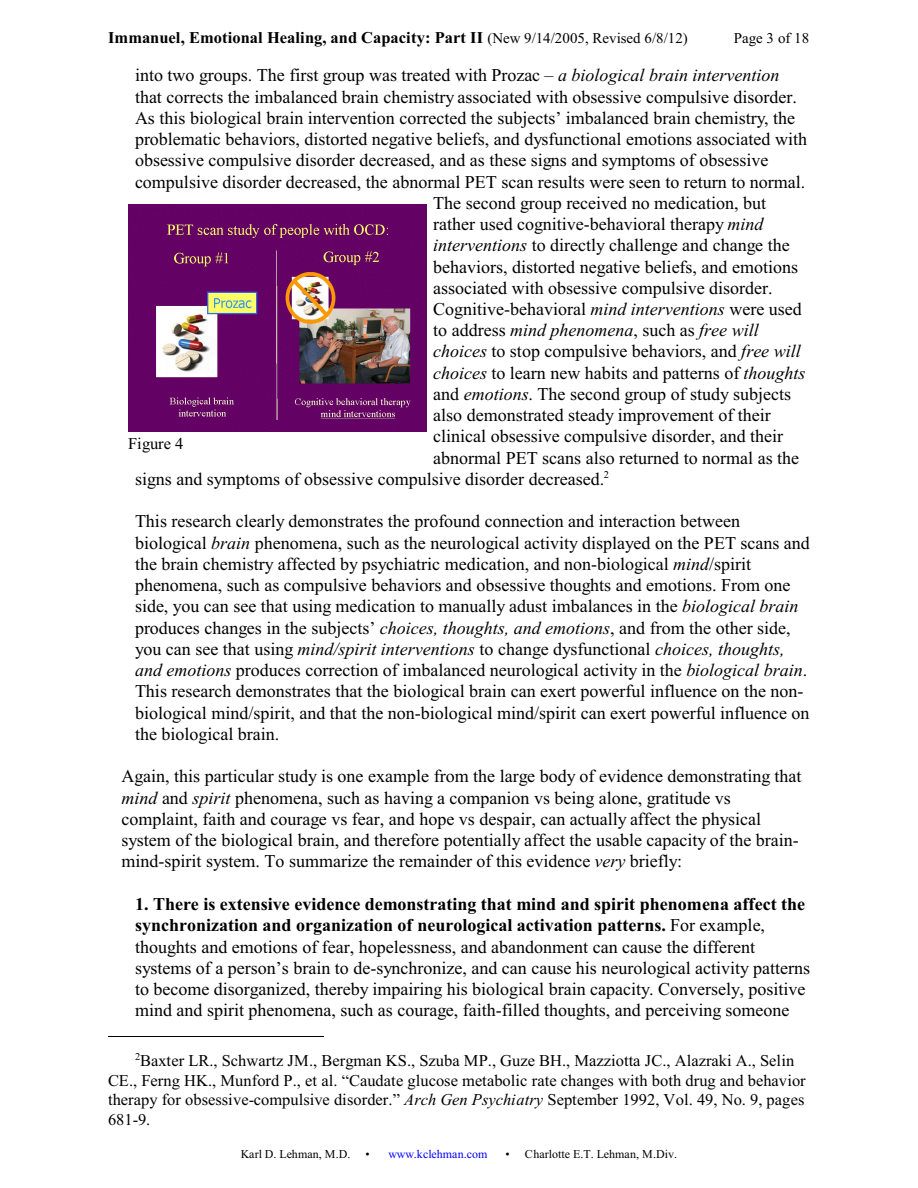
<style>
.page{position:relative;width:918px;height:1188px;background:#fff}
.page>*{position:absolute;margin:0;border:0;box-sizing:border-box;transform-origin:0 0}
.t1{font:18px/21.3px "Times New Roman";color:#000}
.t2{font:italic 18px "Times New Roman";color:#000}
.t3{font:16.5px/19.5px "Times New Roman";color:#000}
.t4{font:700 16.5px "Times New Roman";color:#000}
.t5{font:15px "Times New Roman";color:#000}
.t6{font:12px "Times New Roman";color:#000}
.t7{font:12px "Times New Roman";color:#00f}
.s1{font-weight:400;font-size:15px}
.s2{font-style:italic}
.s3{font-style:normal}
.s4{font-weight:700}
.s5{color:#000}
</style>
<div class="page">
<img style="left:128px;top:205px;width:299px;height:227px">
<hr style="left:108px;top:1037px;width:216px;height:1px;background:#000">
<p class="t4" style="left:108px;top:32px;width:581px">Immanuel, Emotional Healing, and Capacity: Part II <span class="s1">(New 9/14/2005, Revised 6/8/12)</span></p>
<p class="t5" style="left:734px;top:32px;width:77px">Page 3 of 18</p>
<p class="t1" style="left:135px;top:66px;width:646px">into two groups. The first group was treated with Prozac – <span class="s2">a biological brain intervention</span></p>
<p class="t1" style="left:135px;top:88px;width:664px">that corrects the imbalanced brain chemistry associated with obsessive compulsive disorder.</p>
<p class="t1" style="left:135px;top:109px;width:662px">As this biological brain intervention corrected the subjects’ imbalanced brain chemistry, the</p>
<p class="t1" style="left:135px;top:130px;width:674px">problematic behaviors, distorted negative beliefs, and dysfunctional emotions associated with</p>
<p class="t1" style="left:135px;top:151px;width:635px">obsessive compulsive disorder decreased, and as these signs and symptoms of obsessive</p>
<p class="t1" style="left:135px;top:173px;width:672px">compulsive disorder decreased, the abnormal PET scan results were seen to return to normal.</p>
<p class="t1" style="left:433px;top:194px;width:335px">The second group received no medication, but</p>
<p class="t1" style="left:433px;top:215px;width:332px">rather used cognitive-behavioral therapy <span class="s2">mind</span></p>
<p class="t1" style="left:433px;top:236px;width:358px"><span class="s2">interventions</span> to directly challenge and change the</p>
<p class="t1" style="left:433px;top:258px;width:366px">behaviors, distorted negative beliefs, and emotions</p>
<p class="t1" style="left:433px;top:279px;width:341px">associated with obsessive compulsive disorder.</p>
<p class="t1" style="left:433px;top:300px;width:370px">Cognitive-behavioral <span class="s2">mind interventions</span> were used</p>
<p class="t2" style="left:433px;top:324px;width:327px"><span class="s3">to address</span> mind phenomena<span class="s3">, such as</span> free will</p>
<p class="t1" style="left:433px;top:343px;width:369px"><span class="s2">choices</span> to stop compulsive behaviors, and <span class="s2">free will</span></p>
<p class="t1" style="left:433px;top:364px;width:374px"><span class="s2">choices</span> to learn new habits and patterns of <span class="s2">thoughts</span></p>
<p class="t1" style="left:433px;top:385px;width:359px">and <span class="s2">emotions</span>. The second group of study subjects</p>
<p class="t1" style="left:433px;top:406px;width:339px">also demonstrated steady improvement of their</p>
<p class="t1" style="left:433px;top:427px;width:351px">clinical obsessive compulsive disorder, and their</p>
<p class="t1" style="left:433px;top:449px;width:367px">abnormal PET scans also returned to normal as the</p>
<p class="t1" style="left:135px;top:470px;width:475px">signs and symptoms of obsessive compulsive disorder decreased.<sup>2</sup></p>
<p class="t1" style="left:135px;top:512px;width:676px">This research clearly demonstrates the profound connection and interaction between biological <span class="s2">brain</span> phenomena, such as the neurological activity displayed on the PET scans and the brain chemistry affected by psychiatric medication, and non-biological <span class="s2">mind</span>/spirit phenomena, such as compulsive behaviors and obsessive thoughts and emotions. From one side, you can see that using medication to manually adust imbalances in the <span class="s2">biological brain </span>produces changes in the subjects’ <span class="s2">choices, thoughts, and emotions</span>, and from the other side, you can see that using <span class="s2">mind/spirit interventions</span> to change dysfunctional <span class="s2">choices, thoughts, and emotions</span> produces correction of imbalanced neurological activity in the <span class="s2">biological brain</span>.<br>This research demonstrates that the biological brain can exert powerful influence on the non&shy;biological mind/spirit, and that the non-biological mind/spirit can exert powerful influence on the biological brain.</p>
<p class="t1" style="left:122px;top:767px;width:682px">Again, this particular study is one example from the large body of evidence demonstrating that <span class="s2">mind</span> and <span class="s2">spirit</span> phenomena, such as having a companion vs being alone, gratitude vs complaint, faith and courage vs fear, and hope vs despair, can actually affect the physical system of the biological brain, and therefore potentially affect the usable capacity of the brain&shy;mind-spirit system. To summarize the remainder of this evidence <span class="s2">very</span> briefly:</p>
<p class="t1" style="left:135px;top:895px;width:677px"><span class="s4">1. There is extensive evidence demonstrating that mind and spirit phenomena affect the synchronization and organization of neurological activation patterns.</span> For example, thoughts and emotions of fear, hopelessness, and abandonment can cause the different systems of a person’s brain to de-synchronize, and can cause his neurological activity patterns to become disorganized, thereby impairing his biological brain capacity. Conversely, positive mind and spirit phenomena, such as courage, faith-filled thoughts, and perceiving someone</p>
<p class="t3" style="left:128px;top:435px;width:57px">Figure 4</p>
<p class="t3" style="left:108px;top:1053px;width:699px;text-indent:27px"><sup>2</sup>Baxter LR., Schwartz JM., Bergman KS., Szuba MP., Guze BH., Mazziotta JC., Alazraki A., Selin CE., Ferng HK., Munford P., et al. “Caudate glucose metabolic rate changes with both drug and behavior therapy for obsessive-compulsive disorder.” <span class="s2">Arch Gen Psychiatry</span> September 1992, Vol. 49, No. 9, pages 681-9.</p>
<p class="t6" style="left:241px;top:1150px;width:111px">Karl D. Lehman, M.D.</p>
<p class="t7" style="left:365px;top:1150px;width:124px"><span class="s5">•</span> www.kclehman.com</p>
<p class="t6" style="left:506px;top:1150px;width:173px">• Charlotte E.T. Lehman, M.Div.</p>
</div>
